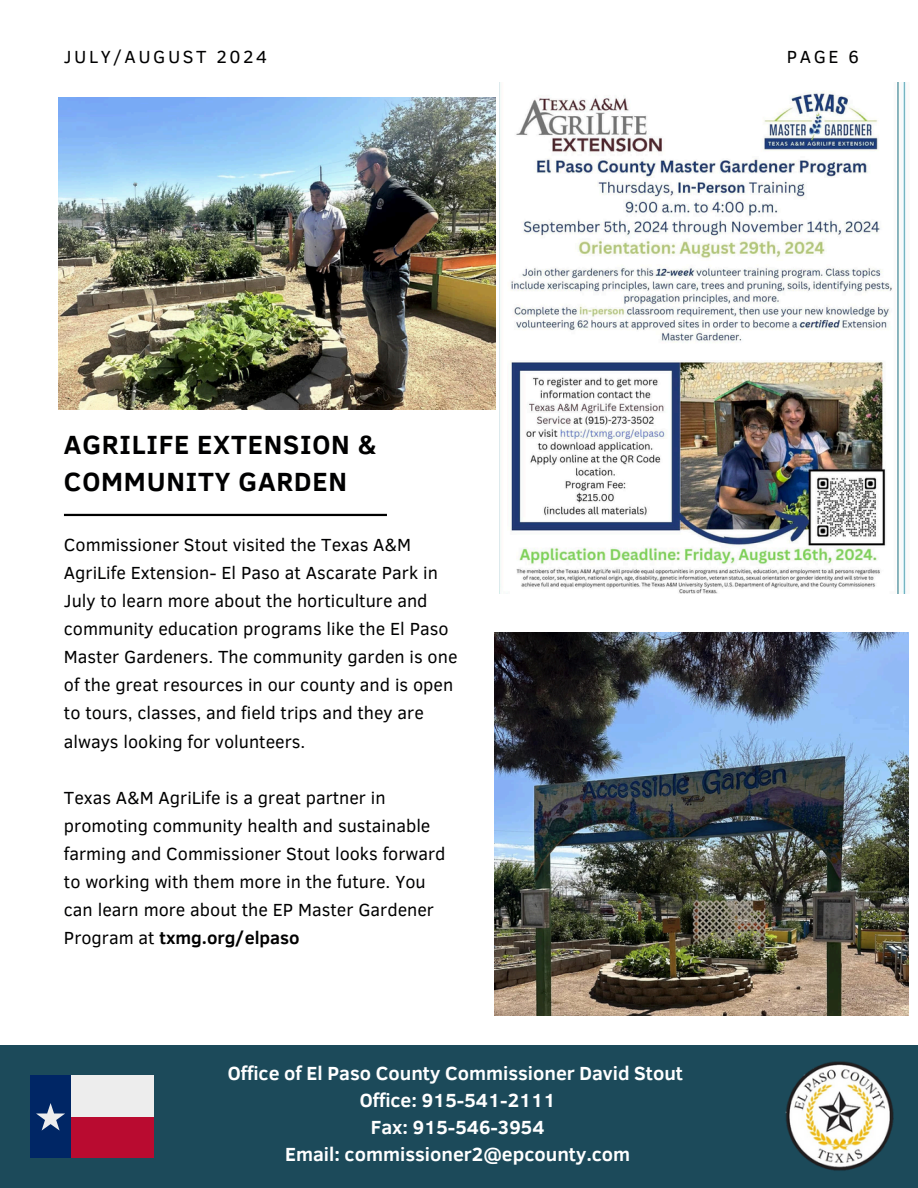
<style>
.page{position:relative;width:918px;height:1188px;background:#fff}
.page>*{position:absolute;margin:0;border:0;box-sizing:border-box;transform-origin:0 0}
.t1{font:700 27px/37.2px "Clear Sans";letter-spacing:.03em;color:#000001}
.t2{font:700 19.5px/27px "Clear Sans";color:#fff;text-align:center}
.t3{font:18px/28.2px "Clear Sans";color:#000001}
.t4{font:18px "Clear Sans";letter-spacing:.14em;color:#000001}
.s1{font-weight:700}
</style>
<div class="page">
<img style="left:59px;top:98px;width:436px;height:312px">
<hr style="left:64px;top:514px;width:323px;height:2px;background:#000">
<img style="left:500px;top:83px;width:406px;height:510px">
<img style="left:495px;top:633px;width:414px;height:382px">
<img style="left:0;top:1045px;width:918px;height:143px">
<p class="t4" style="left:64px;top:44px;width:205px">JULY/AUGUST 2024</p>
<p class="t3" style="left:787px;top:42px;width:73px">PAGE 6</p>
<h2 class="t1" style="left:64px;top:424px;width:314px">AGRILIFE EXTENSION &amp;<br>COMMUNITY GARDEN</h2>
<p class="t3" style="left:64px;top:529px;width:395px">Commissioner Stout visited the Texas A&amp;M AgriLife Extension- El Paso at Ascarate Park in July to learn more about the horticulture and community education programs like the El Paso Master Gardeners. The community garden is one of the great resources in our county and is open to tours, classes, and field trips and they are always looking for volunteers.</p>
<p class="t3" style="left:64px;top:783px;width:383px">Texas A&amp;M AgriLife is a great partner in promoting community health and sustainable farming and Commissioner Stout looks forward to working with them more in the future. You can learn more about the EP Master Gardener Program at <span class="s1">txmg.org/elpaso</span></p>
<h3 class="t2" style="left:228px;top:1058px;width:457px">Office of El Paso County Commissioner David Stout<br>Office: 915-541-2111<br>Fax: 915-546-3954<br>Email: commissioner2@epcounty.com</h3>
</div>
